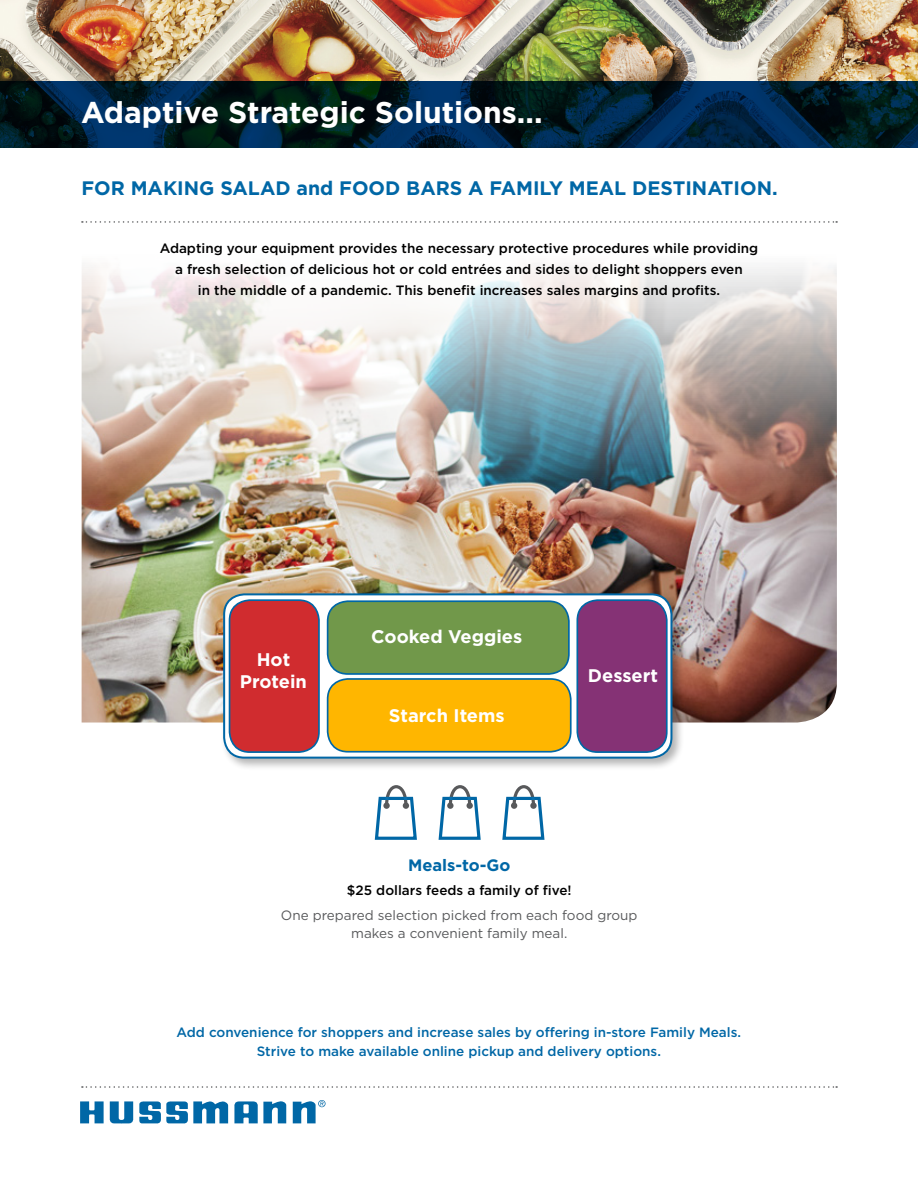
<style>
.page{position:relative;width:918px;height:1188px;background:#fff}
.page>*{position:absolute;margin:0;border:0;box-sizing:border-box;transform-origin:0 0}
.t1{font:700 30px "Gotham";color:#fff}
.t2{font:700 19.5px "Gotham";color:#0067a6}
.t3{font:700 18.3px/21.9px "Gotham";color:#fff;text-align:center}
.t4{font:700 16.5px "Gotham";color:#0067a6}
.t5{font:500 13.5px/21px "Gotham";color:#000;text-align:center}
.t6{font:500 13.5px/19.5px "Gotham";color:#0067a6;text-align:center}
.t7{font:13.5px/18px "Gotham";color:#58595b;text-align:center}
</style>
<div class="page">
<img style="left:0;top:0;width:918px;height:81px">
<svg style="left:0;top:81px;width:918px;height:67px;background:#002135"></svg>
<svg style="left:110px;top:1101px;width:23px;height:22px"></svg>
<svg style="left:139px;top:1101px;width:89px;height:23px"></svg>
<svg style="left:80px;top:1101px;width:24px;height:22px"></svg>
<svg style="left:293px;top:1100px;width:33px;height:23px"></svg>
<svg style="left:234px;top:1101px;width:52px;height:22px"></svg>
<svg style="left:82px;top:1086px;width:755px;height:2px"></svg>
<svg style="left:82px;top:221px;width:755px;height:2px"></svg>
<img style="left:82px;top:265px;width:755px;height:458px">
<div style="left:220px;top:590px;width:465px;height:181px;background:#000;opacity:.3"></div>
<div style="left:224px;top:594px;width:447px;height:164px;background:#fff;border-radius:20px"></div>
<div style="left:223px;top:593px;width:449px;height:166px;border:2px solid #0067a6;border-radius:20px"></div>
<div style="left:230px;top:600px;width:89px;height:152px;background:#d02c2f;border-radius:20px"></div>
<div style="left:229px;top:599px;width:91px;height:154px;border:2px solid #0067a6;border-radius:20px"></div>
<div style="left:577px;top:600px;width:90px;height:152px;background:#853275;border-radius:20px"></div>
<div style="left:576px;top:599px;width:92px;height:154px;border:2px solid #0067a6;border-radius:20px"></div>
<div style="left:328px;top:601px;width:241px;height:73px;background:#71984a;border-radius:20px"></div>
<div style="left:327px;top:600px;width:243px;height:75px;border:2px solid #0067a6;border-radius:20px"></div>
<div style="left:328px;top:679px;width:243px;height:73px;background:#ffb600;border-radius:20px"></div>
<div style="left:327px;top:678px;width:245px;height:75px;border:2px solid #0067a6;border-radius:20px"></div>
<svg style="left:438px;top:785px;width:43px;height:55px"></svg>
<div style="left:467px;top:802px;width:6px;height:7px;background:#58595b;border-radius:50%"></div>
<div style="left:447px;top:802px;width:7px;height:7px;background:#58595b;border-radius:50%"></div>
<svg style="left:374px;top:785px;width:43px;height:55px"></svg>
<div style="left:403px;top:802px;width:6px;height:7px;background:#58595b;border-radius:50%"></div>
<div style="left:383px;top:802px;width:7px;height:7px;background:#58595b;border-radius:50%"></div>
<svg style="left:502px;top:785px;width:43px;height:55px"></svg>
<div style="left:530px;top:802px;width:7px;height:7px;background:#58595b;border-radius:50%"></div>
<div style="left:511px;top:802px;width:6px;height:7px;background:#58595b;border-radius:50%"></div>
<h1 class="t1" style="left:81px;top:95px;width:463px">Adaptive Strategic Solutions...</h1>
<h2 class="t2" style="left:81px;top:176px;width:698px">FOR MAKING SALAD and FOOD BARS A FAMILY MEAL DESTINATION.</h2>
<p class="t5" style="left:160px;top:238px;width:600px">Adapting your equipment provides the necessary protective procedures while providing a fresh selection of delicious hot or cold entrées and sides to delight shoppers even<br>in the middle of a pandemic. This benefit increases sales margins and profits.</p>
<h3 class="t3" style="left:240px;top:649px;width:69px">Hot<br>Protein</h3>
<h3 class="t3" style="left:371px;top:626px;width:153px">Cooked Veggies</h3>
<h3 class="t3" style="left:389px;top:704px;width:117px">Starch Items</h3>
<h3 class="t3" style="left:588px;top:664px;width:72px">Dessert</h3>
<p class="t4" style="left:408px;top:855px;width:104px">Meals-to-Go</p>
<p class="t5" style="left:347px;top:880px;width:226px">$25 dollars feeds a family of five!</p>
<p class="t7" style="left:281px;top:906px;width:358px">One prepared selection picked from each food group makes a convenient family meal.</p>
<p class="t6" style="left:177px;top:1022px;width:566px">Add convenience for shoppers and increase sales by offering in-store Family Meals.<br>Strive to make available online pickup and delivery options.</p>
</div>
